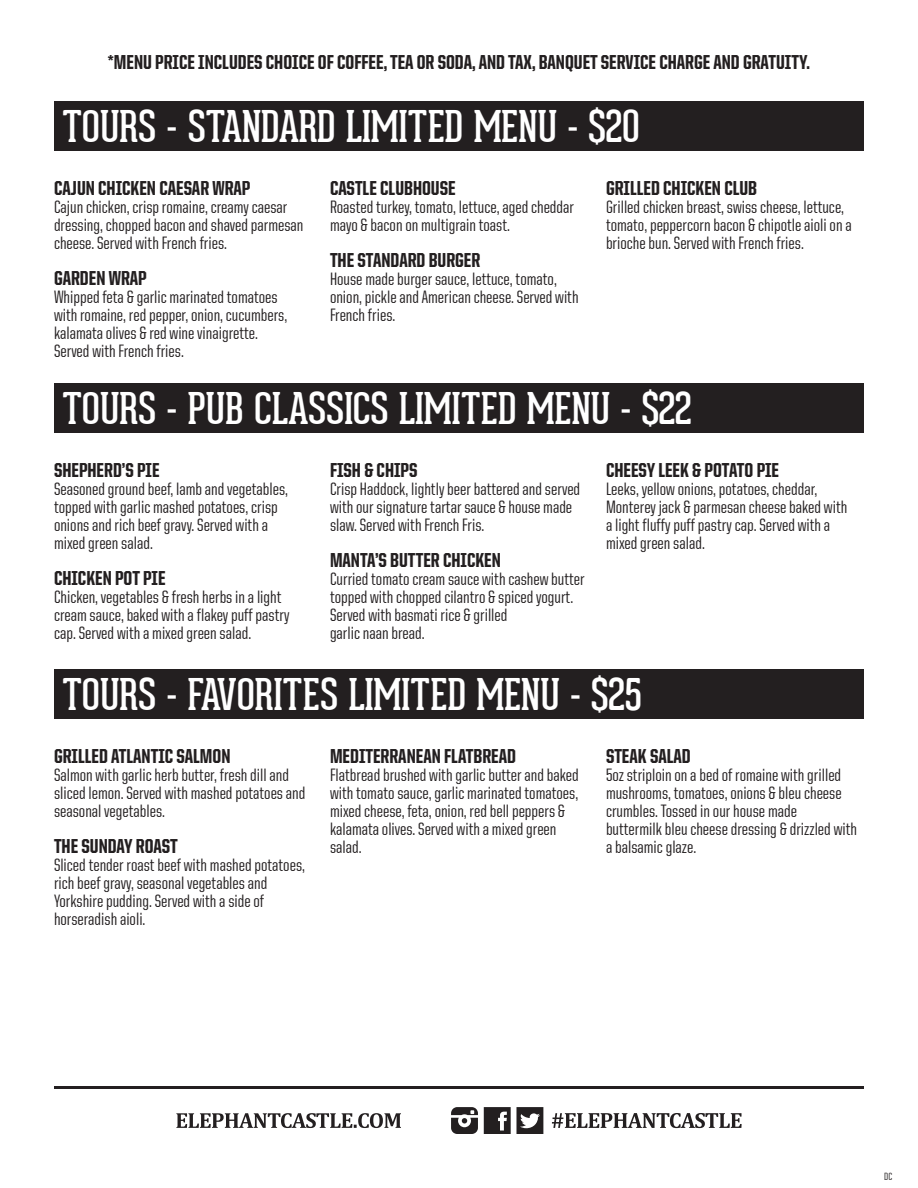
<style>
.page{position:relative;width:918px;height:1188px;background:#fff}
.page>*{position:absolute;margin:0;border:0;box-sizing:border-box;transform-origin:0 0}
.t1{font:42.75px "Geared Slab";color:#fff}
.t2{font:800 20.25px "United Sans Cond";color:#231f20}
.t3{font:500 18px/18px "United Sans Cond";color:#231f20}
.t4{font:500 10.5px "United Sans Cond";color:#231f20}
</style>
<div class="page">
<hr style="left:54px;top:1086px;width:810px;height:3px;background:#231f20">
<svg style="left:484px;top:1107px;width:59px;height:27px"></svg>
<svg style="left:451px;top:1107px;width:27px;height:27px"></svg>
<svg style="left:552px;top:1113px;width:190px;height:15px"></svg>
<svg style="left:176px;top:1113px;width:225px;height:15px"></svg>
<div style="left:54px;top:102px;width:810px;height:49px;background:#231f20"></div>
<div style="left:54px;top:383px;width:810px;height:50px;background:#231f20"></div>
<div style="left:54px;top:670px;width:810px;height:49px;background:#231f20"></div>
<p class="t2" style="left:108px;top:52px;width:704px">*MENU PRICE INCLUDES CHOICE OF COFFEE, TEA OR SODA, AND TAX, BANQUET SERVICE CHARGE AND GRATUITY.</p>
<p class="t1" style="left:63px;top:101px;width:578px">TOURS - STANDARD LIMITED MENU - $20</p>
<p class="t2" style="left:54px;top:177px;width:198px">CAJUN CHICKEN CAESAR WRAP</p>
<p class="t3" style="left:54px;top:198px;width:251px">Cajun chicken, crisp romaine, creamy caesar dressing, chopped bacon and shaved parmesan cheese. Served with French fries.</p>
<p class="t2" style="left:54px;top:267px;width:94px">GARDEN WRAP</p>
<p class="t3" style="left:54px;top:288px;width:235px">Whipped feta &amp; garlic marinated tomatoes with romaine, red pepper, onion, cucumbers, kalamata olives &amp; red wine vinaigrette.</p>
<p class="t3" style="left:54px;top:342px;width:130px">Served with French fries.</p>
<p class="t2" style="left:330px;top:177px;width:127px">CASTLE CLUBHOUSE</p>
<p class="t3" style="left:330px;top:198px;width:246px">Roasted turkey, tomato, lettuce, aged cheddar mayo &amp; bacon on multigrain toast.</p>
<p class="t2" style="left:330px;top:249px;width:152px">THE STANDARD BURGER</p>
<p class="t3" style="left:330px;top:270px;width:250px">House made burger sauce, lettuce, tomato, onion, pickle and American cheese. Served with<br>French fries.</p>
<p class="t2" style="left:606px;top:177px;width:153px">GRILLED CHICKEN CLUB</p>
<p class="t3" style="left:606px;top:198px;width:247px">Grilled chicken breast, swiss cheese, lettuce, tomato, peppercorn bacon &amp; chipotle aioli on a brioche bun. Served with French fries.</p>
<p class="t1" style="left:63px;top:383px;width:631px">TOURS - PUB CLASSICS LIMITED MENU - $22</p>
<p class="t2" style="left:54px;top:459px;width:107px">SHEPHERD’S PIE</p>
<p class="t3" style="left:54px;top:479px;width:236px">Seasoned ground beef, lamb and vegetables, topped with garlic mashed potatoes, crisp onions and rich beef gravy. Served with a</p>
<p class="t3" style="left:54px;top:533px;width:99px">mixed green salad.</p>
<p class="t2" style="left:54px;top:567px;width:113px">CHICKEN POT PIE</p>
<p class="t3" style="left:54px;top:587px;width:237px">Chicken, vegetables &amp; fresh herbs in a light cream sauce, baked with a flakey puff pastry cap. Served with a mixed green salad.</p>
<p class="t2" style="left:330px;top:459px;width:89px">FISH &amp; CHIPS</p>
<p class="t3" style="left:330px;top:479px;width:252px">Crisp Haddock, lightly beer battered and served with our signature tartar sauce &amp; house made slaw. Served with French Fris.</p>
<p class="t2" style="left:330px;top:549px;width:172px">MANTA’S BUTTER CHICKEN</p>
<p class="t3" style="left:330px;top:569px;width:256px">Curried tomato cream sauce with cashew butter topped with chopped cilantro &amp; spiced yogurt.<br>Served with basmati rice &amp; grilled</p>
<p class="t3" style="left:330px;top:623px;width:95px">garlic naan bread.</p>
<p class="t2" style="left:606px;top:459px;width:175px">CHEESY LEEK &amp; POTATO PIE</p>
<p class="t3" style="left:606px;top:479px;width:243px">Leeks, yellow onions, potatoes, cheddar,<br>Monterey jack &amp; parmesan cheese baked with a light fluffy puff pastry cap. Served with a</p>
<p class="t3" style="left:606px;top:533px;width:99px">mixed green salad.</p>
<p class="t1" style="left:63px;top:669px;width:581px">TOURS - FAVORITES LIMITED MENU - $25</p>
<p class="t2" style="left:54px;top:745px;width:178px">GRILLED ATLANTIC SALMON</p>
<p class="t3" style="left:54px;top:766px;width:253px">Salmon with garlic herb butter, fresh dill and sliced lemon. Served with mashed potatoes and seasonal vegetables.</p>
<p class="t2" style="left:54px;top:835px;width:125px">THE SUNDAY ROAST</p>
<p class="t3" style="left:54px;top:856px;width:253px">Sliced tender roast beef with mashed potatoes, rich beef gravy, seasonal vegetables and<br>Yorkshire pudding. Served with a side of</p>
<p class="t3" style="left:54px;top:910px;width:91px">horseradish aioli.</p>
<p class="t2" style="left:330px;top:745px;width:188px">MEDITERRANEAN FLATBREAD</p>
<p class="t3" style="left:330px;top:766px;width:250px">Flatbread brushed with garlic butter and baked with tomato sauce, garlic marinated tomatoes, mixed cheese, feta, onion, red bell peppers &amp; kalamata olives. Served with a mixed green salad.</p>
<p class="t2" style="left:606px;top:745px;width:86px">STEAK SALAD</p>
<p class="t3" style="left:606px;top:766px;width:237px;text-align:justify">5oz striploin on a bed of romaine with grilled mushrooms, tomatoes, onions &amp; bleu cheese crumbles. Tossed in our house made</p>
<p class="t3" style="left:606px;top:820px;width:253px">buttermilk bleu cheese dressing &amp; drizzled with a balsamic glaze.</p>
<p class="t4" style="left:884px;top:1171px;width:9px">DC</p>
</div>
